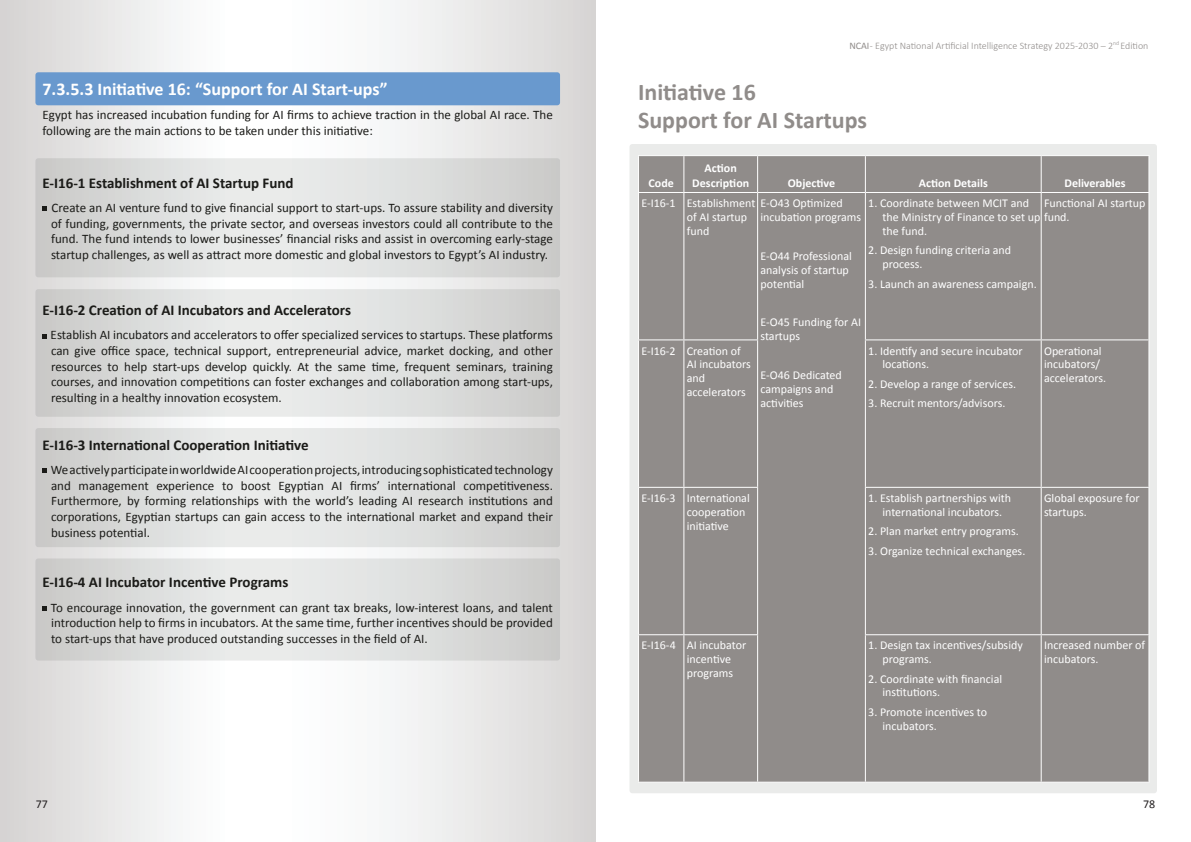
<style>
.page{position:relative;width:1191px;height:842px;background:#fff}
.page>*{position:absolute;margin:0;border:0;box-sizing:border-box;transform-origin:0 0}
.t1{font:700 24px/28.8px "Calibri";color:#908c8a}
.t2{font:700 18px "Calibri";color:#fff}
.t3{font:700 15px "Calibri";color:#1b1b18}
.t4{font:13px/15.6px "Calibri";color:#1b1b18;text-align:justify}
.t5{font:12px/13.8px "Calibri";color:#fff}
.t6{font:700 12px/14.4px "Calibri";color:#fff;text-align:center}
.t7{font:12px "Calibri";color:#231f20}
.t8{font:300 10px "Calibri";color:#908c8a}
.s1{font-weight:400}
</style>
<div class="page">
<svg style="left:0;top:0;width:595px;height:842px"></svg>
<div style="left:629px;top:144px;width:528px;height:649px;background:#eaebea;border-radius:3px"></div>
<svg style="left:35px;top:558px;width:525px;height:102px;background:#dcdddc"></svg>
<svg style="left:35px;top:428px;width:525px;height:119px;background:#dcdddc"></svg>
<svg style="left:35px;top:289px;width:525px;height:128px;background:#dcdddc"></svg>
<svg style="left:35px;top:158px;width:525px;height:119px;background:#dcdddc"></svg>
<div style="left:35px;top:72px;width:525px;height:33px;background:#6999ce;border-radius:3px"></div>
<svg style="left:43px;top:207px;width:4px;height:4px"></svg>
<svg style="left:43px;top:334px;width:4px;height:4px"></svg>
<svg style="left:43px;top:469px;width:4px;height:4px"></svg>
<svg style="left:43px;top:606px;width:4px;height:5px"></svg>
<div style="left:639px;top:156px;width:509px;height:626px;background:#908c8a"></div>
<hr style="left:638px;top:156px;width:1px;height:36px;background:#fff">
<hr style="left:638px;top:155px;width:46px;height:1px;background:#fff">
<hr style="left:684px;top:155px;width:73px;height:1px;background:#fff">
<hr style="left:683px;top:156px;width:1px;height:36px;background:#fff">
<hr style="left:757px;top:156px;width:1px;height:36px;background:#fff">
<hr style="left:757px;top:155px;width:108px;height:1px;background:#fff">
<hr style="left:865px;top:156px;width:1px;height:36px;background:#fff">
<hr style="left:865px;top:155px;width:176px;height:1px;background:#fff">
<hr style="left:1041px;top:155px;width:108px;height:1px;background:#fff">
<hr style="left:1040px;top:156px;width:1px;height:36px;background:#fff">
<hr style="left:1148px;top:156px;width:1px;height:36px;background:#fff">
<hr style="left:638px;top:193px;width:1px;height:146px;background:#fff">
<hr style="left:638px;top:192px;width:46px;height:1px;background:#fff">
<hr style="left:683px;top:193px;width:1px;height:146px;background:#fff">
<hr style="left:684px;top:192px;width:73px;height:1px;background:#fff">
<hr style="left:757px;top:193px;width:1px;height:146px;background:#fff">
<hr style="left:757px;top:192px;width:108px;height:1px;background:#fff">
<hr style="left:865px;top:193px;width:1px;height:146px;background:#fff">
<hr style="left:865px;top:192px;width:176px;height:1px;background:#fff">
<hr style="left:1041px;top:192px;width:108px;height:1px;background:#fff">
<hr style="left:1040px;top:193px;width:1px;height:146px;background:#fff">
<hr style="left:1148px;top:193px;width:1px;height:146px;background:#fff">
<hr style="left:638px;top:340px;width:1px;height:147px;background:#fff">
<hr style="left:638px;top:339px;width:46px;height:1px;background:#fff">
<hr style="left:684px;top:339px;width:74px;height:1px;background:#fff">
<hr style="left:683px;top:340px;width:1px;height:147px;background:#fff">
<hr style="left:757px;top:340px;width:1px;height:147px;background:#fff">
<hr style="left:865px;top:340px;width:1px;height:147px;background:#fff">
<hr style="left:865px;top:339px;width:176px;height:1px;background:#fff">
<hr style="left:1041px;top:339px;width:108px;height:1px;background:#fff">
<hr style="left:1040px;top:340px;width:1px;height:147px;background:#fff">
<hr style="left:1148px;top:340px;width:1px;height:147px;background:#fff">
<hr style="left:638px;top:488px;width:1px;height:146px;background:#fff">
<hr style="left:638px;top:487px;width:46px;height:1px;background:#fff">
<hr style="left:684px;top:487px;width:74px;height:1px;background:#fff">
<hr style="left:683px;top:488px;width:1px;height:146px;background:#fff">
<hr style="left:757px;top:488px;width:1px;height:146px;background:#fff">
<hr style="left:865px;top:488px;width:1px;height:146px;background:#fff">
<hr style="left:865px;top:487px;width:176px;height:1px;background:#fff">
<hr style="left:1041px;top:487px;width:108px;height:1px;background:#fff">
<hr style="left:1040px;top:488px;width:1px;height:146px;background:#fff">
<hr style="left:1148px;top:488px;width:1px;height:146px;background:#fff">
<hr style="left:638px;top:635px;width:1px;height:147px;background:#fff">
<hr style="left:638px;top:634px;width:46px;height:1px;background:#fff">
<hr style="left:684px;top:634px;width:74px;height:1px;background:#fff">
<hr style="left:683px;top:635px;width:1px;height:147px;background:#fff">
<hr style="left:638px;top:782px;width:46px;height:1px;background:#fff">
<hr style="left:684px;top:782px;width:73px;height:1px;background:#fff">
<hr style="left:757px;top:635px;width:1px;height:147px;background:#fff">
<hr style="left:757px;top:782px;width:108px;height:1px;background:#fff">
<hr style="left:865px;top:635px;width:1px;height:147px;background:#fff">
<hr style="left:865px;top:634px;width:176px;height:1px;background:#fff">
<hr style="left:1041px;top:634px;width:108px;height:1px;background:#fff">
<hr style="left:1040px;top:635px;width:1px;height:147px;background:#fff">
<hr style="left:1148px;top:635px;width:1px;height:147px;background:#fff">
<hr style="left:865px;top:782px;width:176px;height:1px;background:#fff">
<hr style="left:1041px;top:782px;width:108px;height:1px;background:#fff">
<h2 class="t2" style="left:43px;top:76px;width:346px">7.3.5.3 Initiative 16: “Support for AI Start-ups”</h2>
<p class="t4" style="left:43px;top:107px;width:512px">Egypt has increased incubation funding for AI firms to achieve traction in the global AI race. The following are the main actions to be taken under this initiative:</p>
<p class="t3" style="left:43px;top:172px;width:253px">E-I16-1 Establishment of AI Startup Fund</p>
<p class="t4" style="left:51px;top:199px;width:503px">Create an AI venture fund to give financial support to start-ups. To assure stability and diversity of funding, governments, the private sector, and overseas investors could all contribute to the fund. The fund intends to lower businesses’ financial risks and assist in overcoming early-stage startup challenges, as well as attract more domestic and global investors to Egypt’s AI industry.</p>
<p class="t3" style="left:43px;top:300px;width:310px">E-I16-2 Creation of AI Incubators and Accelerators</p>
<p class="t4" style="left:51px;top:327px;width:504px">Establish AI incubators and accelerators to offer specialized services to startups. These platforms can give office space, technical support, entrepreneurial advice, market docking, and other resources to help start-ups develop quickly. At the same time, frequent seminars, training courses, and innovation competitions can foster exchanges and collaboration among start-ups, resulting in a healthy innovation ecosystem.</p>
<p class="t3" style="left:43px;top:434px;width:268px">E-I16-3 International Cooperation Initiative</p>
<p class="t4" style="left:51px;top:461px;width:504px">We actively participate in worldwide AI cooperation projects, introducing sophisticated technology and management experience to boost Egyptian AI firms’ international competitiveness.<br>Furthermore, by forming relationships with the world’s leading AI research institutions and corporations, Egyptian startups can gain access to the international market and expand their business potential.</p>
<p class="t3" style="left:43px;top:572px;width:247px">E-I16-4 AI Incubator Incentive Programs</p>
<p class="t4" style="left:51px;top:599px;width:503px">To encourage innovation, the government can grant tax breaks, low-interest loans, and talent introduction help to firms in incubators. At the same time, further incentives should be provided to start-ups that have produced outstanding successes in the field of AI.</p>
<p class="t7" style="left:36px;top:797px;width:14px">77</p>
<p class="t8" style="left:849px;top:39px;width:301px"><span class="s1">NCAI</span> - Egypt National Artificial Intelligence Strategy 2025-2030 – 2<sup>nd</sup> Edition</p>
<h1 class="t1" style="left:638px;top:76px;width:230px">Initiative 16<br>Support for AI Startups</h1>
<p class="t6" style="left:692px;top:161px;width:58px">Action<br>Description</p>
<p class="t6" style="left:788px;top:175px;width:49px">Objective</p>
<p class="t6" style="left:918px;top:175px;width:71px">Action Details</p>
<p class="t6" style="left:1064px;top:175px;width:63px">Deliverables</p>
<p class="t5" style="left:687px;top:196px;width:157px;text-indent:-45px">E-I16-1 Establishment E-O43 Optimized of AI startup<br>fund</p>
<p class="t6" style="left:648px;top:175px;width:27px">Code</p>
<p class="t5" style="left:1044px;top:196px;width:103px">Functional AI startup</p>
<p class="t5" style="left:882px;top:196px;width:189px;text-indent:-14px">1. Coordinate between MCIT and<br>the Ministry of Finance to set up fund. the fund.</p>
<p class="t5" style="left:882px;top:243px;width:130px;text-indent:-14px">2. Design funding criteria and process.</p>
<p class="t5" style="left:868px;top:276px;width:170px">3. Launch an awareness campaign.</p>
<p class="t5" style="left:760px;top:209px;width:102px">incubation programs</p>
<p class="t5" style="left:760px;top:248px;width:93px">E-O44 Professional analysis of startup potential</p>
<p class="t5" style="left:760px;top:315px;width:102px">E-O45 Funding for AI startups</p>
<p class="t5" style="left:760px;top:368px;width:83px">E-O46 Dedicated campaigns and activities</p>
<p class="t5" style="left:687px;top:343px;width:65px;text-indent:-45px">E-I16-2 Creation of<br>AI incubators and accelerators</p>
<p class="t5" style="left:882px;top:343px;width:142px;text-indent:-14px">1. Identify and secure incubator locations.</p>
<p class="t5" style="left:1044px;top:343px;width:64px">Operational incubators/ accelerators.</p>
<p class="t5" style="left:868px;top:376px;width:149px">2. Develop a range of services.</p>
<p class="t5" style="left:868px;top:396px;width:139px">3. Recruit mentors/advisors.</p>
<p class="t5" style="left:687px;top:490px;width:65px;text-indent:-45px">E-I16-3 International cooperation initiative</p>
<p class="t5" style="left:868px;top:490px;width:144px;text-align:center">1. Establish partnerships with international incubators.</p>
<p class="t5" style="left:868px;top:524px;width:152px">2. Plan market entry programs.</p>
<p class="t5" style="left:868px;top:543px;width:159px">3. Organize technical exchanges.</p>
<p class="t5" style="left:1044px;top:490px;width:97px">Global exposure for startups.</p>
<p class="t5" style="left:687px;top:638px;width:61px;text-indent:-45px">E-I16-4 AI incubator incentive programs</p>
<p class="t5" style="left:882px;top:638px;width:142px;text-indent:-14px">1. Design tax incentives/subsidy programs.</p>
<p class="t5" style="left:882px;top:671px;width:121px;text-indent:-14px">2. Coordinate with financial institutions.</p>
<p class="t5" style="left:882px;top:704px;width:106px;text-indent:-14px">3. Promote incentives to incubators.</p>
<p class="t5" style="left:1044px;top:638px;width:103px">Increased number of incubators.</p>
<p class="t7" style="left:1143px;top:797px;width:14px">78</p>
</div>
